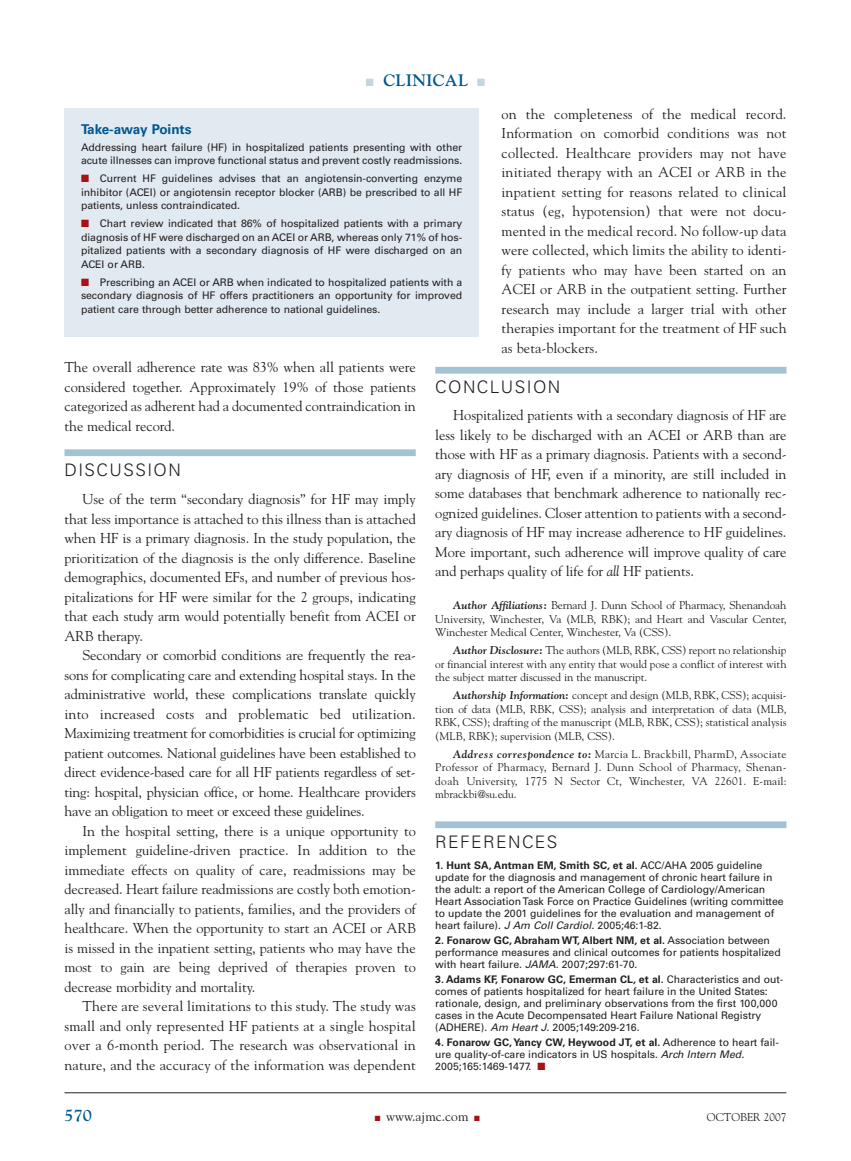
<style>
.page{position:relative;width:851px;height:1161px;background:#fff}
.page>*{position:absolute;margin:0;border:0;box-sizing:border-box;transform-origin:0 0}
.t1{font:300 17.25px "Univers";letter-spacing:.085em;color:#231f20}
.t2{font:700 16.5px "Goudy";letter-spacing:.01em;color:#00588f}
.t3{font:14.25px/19.5px "Goudy";letter-spacing:-.005em;color:#231f20;text-align:justify}
.t4{font:700 13.5px "Univers";letter-spacing:-.02em;color:#00588f}
.t5{font:13.5px "Goudy";color:#231f20}
.t6{font:11.25px/13.5px "Goudy";letter-spacing:-.005em;color:#231f20;text-align:justify}
.t7{font:10.5px/12px "Univers";letter-spacing:-.005em;color:#231f20}
.s1{color:#c2d6e1}
.s2{font-style:italic}
.s3{font-weight:700;font-style:italic}
.s4{font-weight:700}
.s5{color:#a61216}
</style>
<div class="page">
<hr style="left:64px;top:1093px;width:722px;height:1px;background:#231f20">
<div style="left:64px;top:449px;width:351px;height:7px;background:#a1c3d3"></div>
<div style="left:435px;top:367px;width:351px;height:7px;background:#a1c3d3"></div>
<div style="left:435px;top:821px;width:351px;height:7px;background:#a1c3d3"></div>
<div style="left:64px;top:108px;width:415px;height:229px;background:#e0eaf0"></div>
<p class="t2" style="left:366px;top:70px;width:121px"><span class="s1">■</span> CLINICAL <span class="s1">■</span></p>
<p class="t3" style="left:501px;top:104px;width:286px">on the completeness of the medical record.<br>Information on comorbid conditions was not collected. Healthcare providers may not have initiated therapy with an ACEI or ARB in the inpatient setting for reasons related to clinical status (eg, hypotension) that were not docu&shy;mented in the medical record. No follow-up data were collected, which limits the ability to identi&shy;fy patients who may have been started on an ACEI or ARB in the outpatient setting. Further research may include a larger trial with other therapies important for the treatment of HF such as beta-blockers.</p>
<p class="t1" style="left:435px;top:381px;width:127px">CONCLUSION</p>
<p class="t3" style="left:435px;top:405px;width:353px;text-indent:18px">Hospitalized patients with a secondary diagnosis of HF are less likely to be discharged with an ACEI or ARB than are those with HF as a primary diagnosis. Patients with a second&shy;ary diagnosis of HF, even if a minority, are still included in some databases that benchmark adherence to nationally rec&shy;ognized guidelines. Closer attention to patients with a second&shy;ary diagnosis of HF may increase adherence to HF guidelines.<br>More important, such adherence will improve quality of care and perhaps quality of life for <span class="s2">all</span> HF patients.</p>
<p class="t6" style="left:435px;top:598px;width:353px;text-indent:18px"><span class="s3">Author Affiliations:</span> Bernard J. Dunn School of Pharmacy, Shenandoah University, Winchester, Va (MLB, RBK); and Heart and Vascular Center, Winchester Medical Center, Winchester, Va (CSS).</p>
<p class="t6" style="left:435px;top:643px;width:353px;text-indent:18px"><span class="s3">Author Disclosure:</span> The authors (MLB, RBK, CSS) report no relationship or financial interest with any entity that would pose a conflict of interest with the subject matter discussed in the manuscript.</p>
<p class="t6" style="left:435px;top:688px;width:353px;text-indent:18px"><span class="s3">Authorship Information:</span> concept and design (MLB, RBK, CSS); acquisi&shy;tion of data (MLB, RBK, CSS); analysis and interpretation of data (MLB, RBK, CSS); drafting of the manuscript (MLB, RBK, CSS); statistical analysis (MLB, RBK); supervision (MLB, CSS).</p>
<p class="t6" style="left:435px;top:747px;width:353px;text-indent:18px"><span class="s3">Address correspondence to:</span> Marcia L. Brackbill, PharmD, Associate Professor of Pharmacy, Bernard J. Dunn School of Pharmacy, Shenan&shy;doah University, 1775 N Sector Ct, Winchester, VA 22601. E-mail: mbrackbi@su.edu.</p>
<p class="t1" style="left:435px;top:835px;width:124px">REFERENCES</p>
<p class="t7" style="left:435px;top:860px;width:350px"><span class="s4">1. Hunt SA, Antman EM, Smith SC, et al.</span> ACC/AHA 2005 guideline update for the diagnosis and management of chronic heart failure in the adult: a report of the American College of Cardiology/American Heart Association Task Force on Practice Guidelines (writing committee to update the 2001 guidelines for the evaluation and management of heart failure). <span class="s2">J Am Coll Cardiol.</span> 2005;46:1-82.</p>
<p class="t7" style="left:435px;top:935px;width:347px"><span class="s4">2. Fonarow GC, Abraham WT, Albert NM, et al.</span> Association between performance measures and clinical outcomes for patients hospitalized with heart failure. <span class="s2">JAMA.</span> 2007;297:61-70.</p>
<p class="t7" style="left:435px;top:974px;width:349px"><span class="s4">3. Adams KF, Fonarow GC, Emerman CL, et al.</span> Characteristics and out&shy;comes of patients hospitalized for heart failure in the United States: rationale, design, and preliminary observations from the first 100,000 cases in the Acute Decompensated Heart Failure National Registry (ADHERE). <span class="s2">Am Heart J.</span> 2005;149:209-216.</p>
<p class="t7" style="left:435px;top:1037px;width:345px"><span class="s4">4. Fonarow GC,Yancy CW, Heywood JT, et al.</span> Adherence to heart fail&shy;ure quality-of-care indicators in US hospitals. <span class="s2">Arch Intern Med.<br></span>2005;165:1469-1477. <span class="s5">■</span></p>
<p class="t4" style="left:81px;top:125px;width:112px">Take-away Points</p>
<p class="t7" style="left:81px;top:141px;width:383px;line-height:13.5px">Addressing heart failure (HF) in hospitalized patients presenting with other acute illnesses can improve functional status and prevent costly readmissions.</p>
<p class="t7" style="left:81px;top:173px;width:383px;line-height:13.5px;text-align:justify"><span class="s5">■</span> Current HF guidelines advises that an angiotensin-converting enzyme inhibitor (ACEI) or angiotensin receptor blocker (ARB) be prescribed to all HF patients, unless contraindicated.</p>
<p class="t7" style="left:81px;top:218px;width:383px;line-height:13.5px;text-align:justify"><span class="s5">■</span> Chart review indicated that 86% of hospitalized patients with a primary diagnosis of HF were discharged on an ACEI or ARB, whereas only 71% of hos&shy;pitalized patients with a secondary diagnosis of HF were discharged on an ACEI or ARB.</p>
<p class="t7" style="left:81px;top:276px;width:383px;line-height:13.5px;text-align:justify"><span class="s5">■</span> Prescribing an ACEI or ARB when indicated to hospitalized patients with a secondary diagnosis of HF offers practitioners an opportunity for improved patient care through better adherence to national guidelines.</p>
<p class="t3" style="left:64px;top:357px;width:353px">The overall adherence rate was 83% when all patients were considered together. Approximately 19% of those patients categorized as adherent had a documented contraindication in the medical record.</p>
<p class="t1" style="left:64px;top:463px;width:118px">DISCUSSION</p>
<p class="t3" style="left:64px;top:489px;width:353px;text-indent:18px">Use of the term “secondary diagnosis” for HF may imply that less importance is attached to this illness than is attached when HF is a primary diagnosis. In the study population, the prioritization of the diagnosis is the only difference. Baseline demographics, documented EFs, and number of previous hos&shy;pitalizations for HF were similar for the 2 groups, indicating that each study arm would potentially benefit from ACEI or ARB therapy.</p>
<p class="t3" style="left:64px;top:645px;width:353px;text-indent:18px">Secondary or comorbid conditions are frequently the rea&shy;sons for complicating care and extending hospital stays. In the administrative world, these complications translate quickly into increased costs and problematic bed utilization.<br>Maximizing treatment for comorbidities is crucial for optimizing patient outcomes. National guidelines have been established to direct evidence-based care for all HF patients regardless of set&shy;ting: hospital, physician office, or home. Healthcare providers have an obligation to meet or exceed these guidelines.</p>
<p class="t3" style="left:64px;top:821px;width:353px;text-indent:18px">In the hospital setting, there is a unique opportunity to implement guideline-driven practice. In addition to the immediate effects on quality of care, readmissions may be decreased. Heart failure readmissions are costly both emotion&shy;ally and financially to patients, families, and the providers of healthcare. When the opportunity to start an ACEI or ARB is missed in the inpatient setting, patients who may have the most to gain are being deprived of therapies proven to decrease morbidity and mortality.</p>
<p class="t3" style="left:64px;top:996px;width:353px;text-indent:18px">There are several limitations to this study. The study was small and only represented HF patients at a single hospital over a 6-month period. The research was observational in nature, and the accuracy of the information was dependent</p>
<p class="t2" style="left:64px;top:1106px;width:29px">570</p>
<p class="t5" style="left:375px;top:1109px;width:106px"><span class="s5">■</span> www.ajmc.com <span class="s5">■</span></p>
<p class="t6" style="left:706px;top:1110px;width:81px">OCTOBER 2007</p>
</div>
